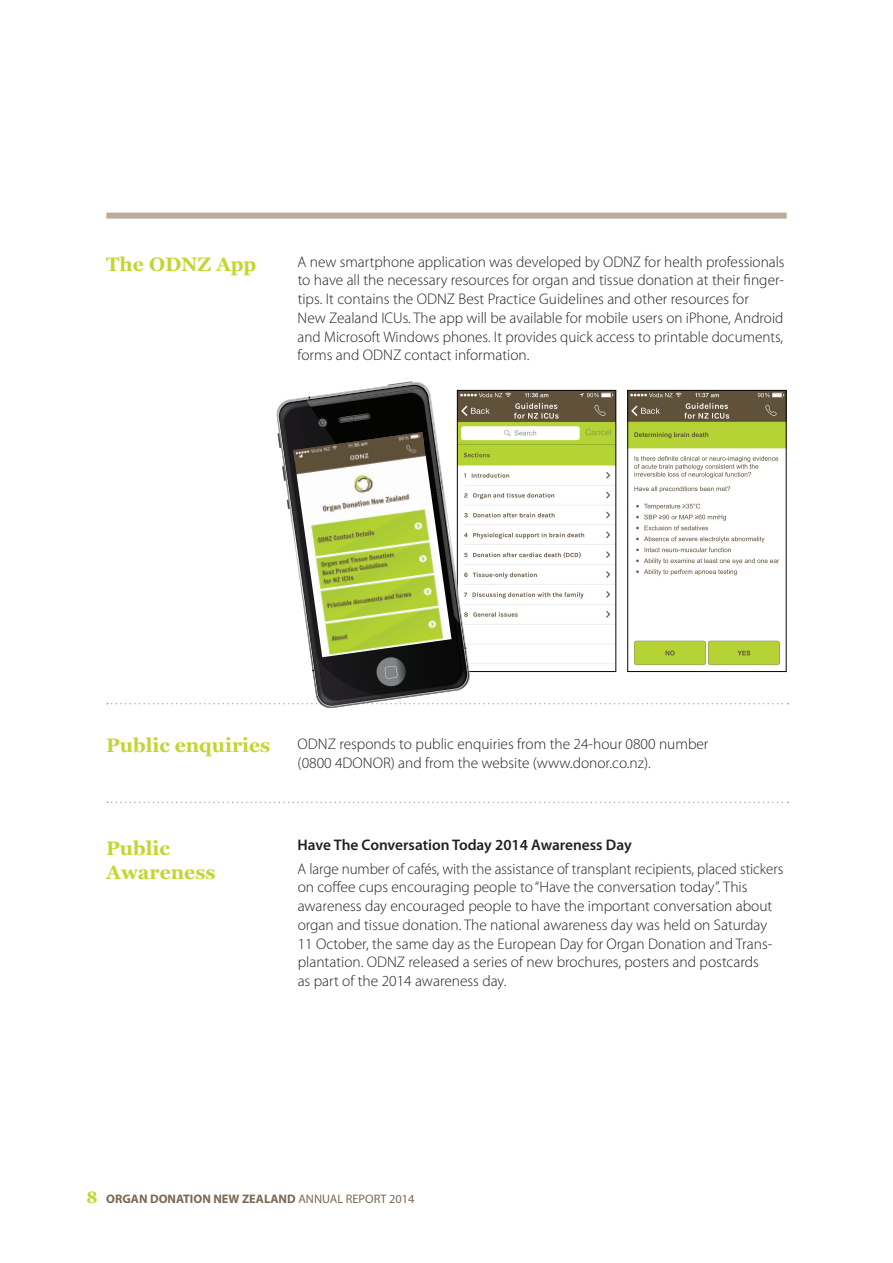
<style>
.page{position:relative;width:893px;height:1263px;background:#fff}
.page>*{position:absolute;margin:0;border:0;box-sizing:border-box;transform-origin:0 0}
.t1{font:700 19.5px/24px "Georgia";color:#c1d72f}
.t2{font:300 15.3px/18.8px "Myriad Pro";color:#231f20}
.t3{font:600 15.3px "Myriad Pro";color:#231f20}
.t4{font:700 12.3px "Myriad Pro";color:#7c6954}
.s1{font-family:"Georgia";font-size:16.5px;color:#c1d72f}
.s2{font-weight:400}
</style>
<div class="page">
<div style="left:106px;top:213px;width:681px;height:6px;background:#baac9d"></div>
<svg style="left:107px;top:801px;width:681px;height:2px"></svg>
<img style="left:470px;top:392px;width:144px;height:18px">
<img style="left:629px;top:392px;width:155px;height:18px">
<svg style="left:277px;top:382px;width:192px;height:28px"></svg>
<svg style="left:388px;top:381px;width:24px;height:5px"></svg>
<img style="left:443px;top:387px;width:1px;height:23px">
<img style="left:426px;top:387px;width:17px;height:23px">
<svg style="left:107px;top:410px;width:681px;height:299px"></svg>
<p class="t1" style="left:106px;top:251px;width:152px">The ODNZ App</p>
<p class="t2" style="left:298px;top:252px;width:488px">A new smartphone application was developed by ODNZ for health professionals to have all the necessary resources for organ and tissue donation at their finger&shy;tips. It contains the ODNZ Best Practice Guidelines and other resources for<br>New Zealand ICUs. The app will be available for mobile users on iPhone, Android and Microsoft Windows phones. It provides quick access to printable documents, forms and ODNZ contact information.</p>
<p class="t1" style="left:106px;top:732px;width:165px">Public enquiries</p>
<p class="t1" style="left:106px;top:836px;width:111px">Public<br>Awareness</p>
<p class="t2" style="left:298px;top:734px;width:412px">ODNZ responds to public enquiries from the 24-hour 0800 number (0800 4DONOR) and from the website (www.donor.co.nz).</p>
<p class="t3" style="left:298px;top:835px;width:336px">Have The Conversation Today 2014 Awareness Day</p>
<p class="t2" style="left:298px;top:859px;width:487px">A large number of cafés, with the assistance of transplant recipients, placed stickers on coffee cups encouraging people to “Have the conversation today”. This awareness day encouraged people to have the important conversation about organ and tissue donation. The national awareness day was held on Saturday 11 October, the same day as the European Day for Organ Donation and Trans&shy;plantation. ODNZ released a series of new brochures, posters and postcards<br>as part of the 2014 awareness day.</p>
<p class="t4" style="left:87px;top:1190px;width:330px"><span class="s1">8</span> ORGAN DONATION NEW ZEALAND <span class="s2">ANNUAL REPORT 2014</span></p>
</div>
